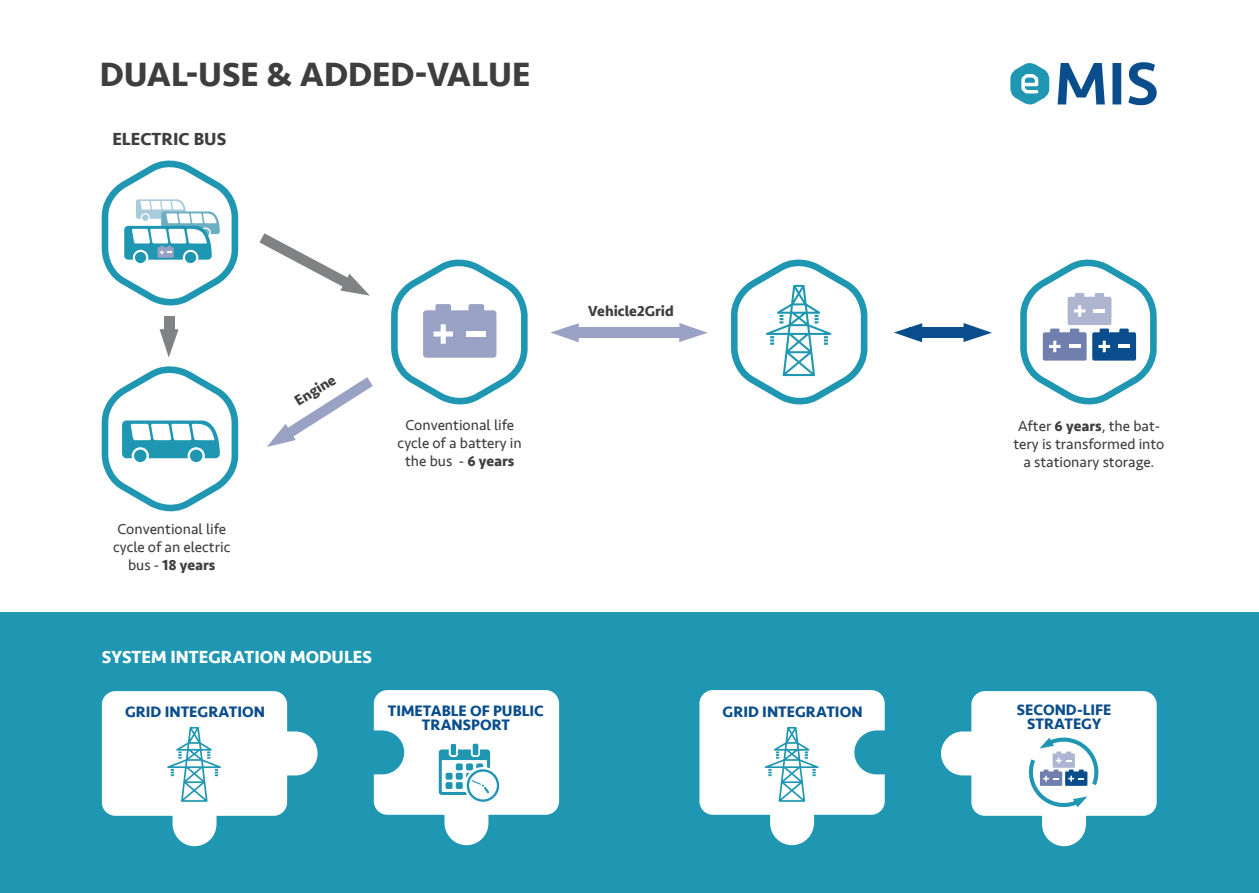
<style>
.page{position:relative;width:1259px;height:893px;background:#fff}
.page>*{position:absolute;margin:0;border:0;box-sizing:border-box;transform-origin:0 0}
.t1{font:700 34.65px "Seravek";color:#3e3e3f}
.t2{font:700 18px "Seravek";color:#fff}
.t3{font:700 18px "Seravek";color:#3e3e3f}
.t4{font:700 15.6px/13.8px "Seravek";color:#094d8c;text-align:center}
.t5{font:15px/18px "Seravek";color:#3e3e3f;text-align:center}
.t6{font:700 15px "Seravek";color:#3e3e3f}
.s1{font-weight:700}
</style>
<div class="page">
<div style="left:0;top:612px;width:1259px;height:281px;background:#2097b2"></div>
<svg style="left:101px;top:366px;width:138px;height:146px"></svg>
<div style="left:134px;top:450px;width:13px;height:12px;background:#2097b2;border-radius:50%"></div>
<svg style="left:101px;top:160px;width:138px;height:146px"></svg>
<svg style="left:391px;top:259px;width:137px;height:146px"></svg>
<div style="left:466px;top:331px;width:20px;height:6px;background:#fff"></div>
<div style="left:435px;top:304px;width:16px;height:13px;background:#99a1c4;border-radius:2px"></div>
<div style="left:468px;top:304px;width:16px;height:13px;background:#99a1c4;border-radius:2px"></div>
<svg style="left:1020px;top:259px;width:137px;height:146px"></svg>
<div style="left:1075px;top:293px;width:9px;height:7px;background:#aeb5d1"></div>
<div style="left:1094px;top:293px;width:10px;height:7px;background:#aeb5d1"></div>
<svg style="left:259px;top:233px;width:111px;height:63px"></svg>
<svg style="left:267px;top:377px;width:106px;height:70px"></svg>
<svg style="left:731px;top:259px;width:137px;height:146px"></svg>
<svg style="left:679px;top:323px;width:28px;height:19px"></svg>
<div style="left:573px;top:327px;width:115px;height:11px;background:#99a1c4"></div>
<svg style="left:550px;top:323px;width:29px;height:19px"></svg>
<svg style="left:963px;top:323px;width:29px;height:19px"></svg>
<div style="left:909px;top:327px;width:63px;height:11px;background:#094d8c"></div>
<svg style="left:894px;top:323px;width:28px;height:19px"></svg>
<svg style="left:102px;top:691px;width:215px;height:156px"></svg>
<svg style="left:699px;top:690px;width:185px;height:156px"></svg>
<svg style="left:1010px;top:63px;width:39px;height:42px"></svg>
<svg style="left:1057px;top:62px;width:99px;height:43px"></svg>
<svg style="left:941px;top:691px;width:215px;height:156px"></svg>
<svg style="left:159px;top:329px;width:20px;height:29px"></svg>
<div style="left:164px;top:316px;width:10px;height:18px;background:#818283"></div>
<svg style="left:374px;top:690px;width:185px;height:156px"></svg>
<h1 class="t1" style="left:100px;top:47px;width:432px">DUAL-USE &amp; ADDED-VALUE</h1>
<p class="t3" style="left:112px;top:125px;width:115px">ELECTRIC BUS</p>
<p class="t5" style="left:113px;top:520px;width:119px">Conventional life cycle of an electric bus - <span class="s1">18 years</span></p>
<p class="t6" style="left:290px;top:392px;width:47px;rotate:-32deg">Engine</p>
<p class="t6" style="left:588px;top:299px;width:87px">Vehicle2Grid</p>
<p class="t5" style="left:397px;top:416px;width:126px">Conventional life cycle of a battery in the bus - <span class="s1">6 years</span></p>
<p class="t5" style="left:1013px;top:417px;width:153px">After <span class="s1">6 years</span>, the bat&shy;tery is transformed into a stationary storage.</p>
<p class="t2" style="left:102px;top:642px;width:272px">SYSTEM INTEGRATION MODULES</p>
<p class="t4" style="left:125px;top:705px;width:141px">GRID INTEGRATION</p>
<p class="t4" style="left:388px;top:704px;width:158px">TIMETABLE OF PUBLIC</p>
<p class="t4" style="left:722px;top:705px;width:141px">GRID INTEGRATION</p>
<p class="t4" style="left:422px;top:717px;width:90px">TRANSPORT</p>
<p class="t4" style="left:1016px;top:703px;width:96px">SECOND-LIFE<br>STRATEGY</p>
</div>
